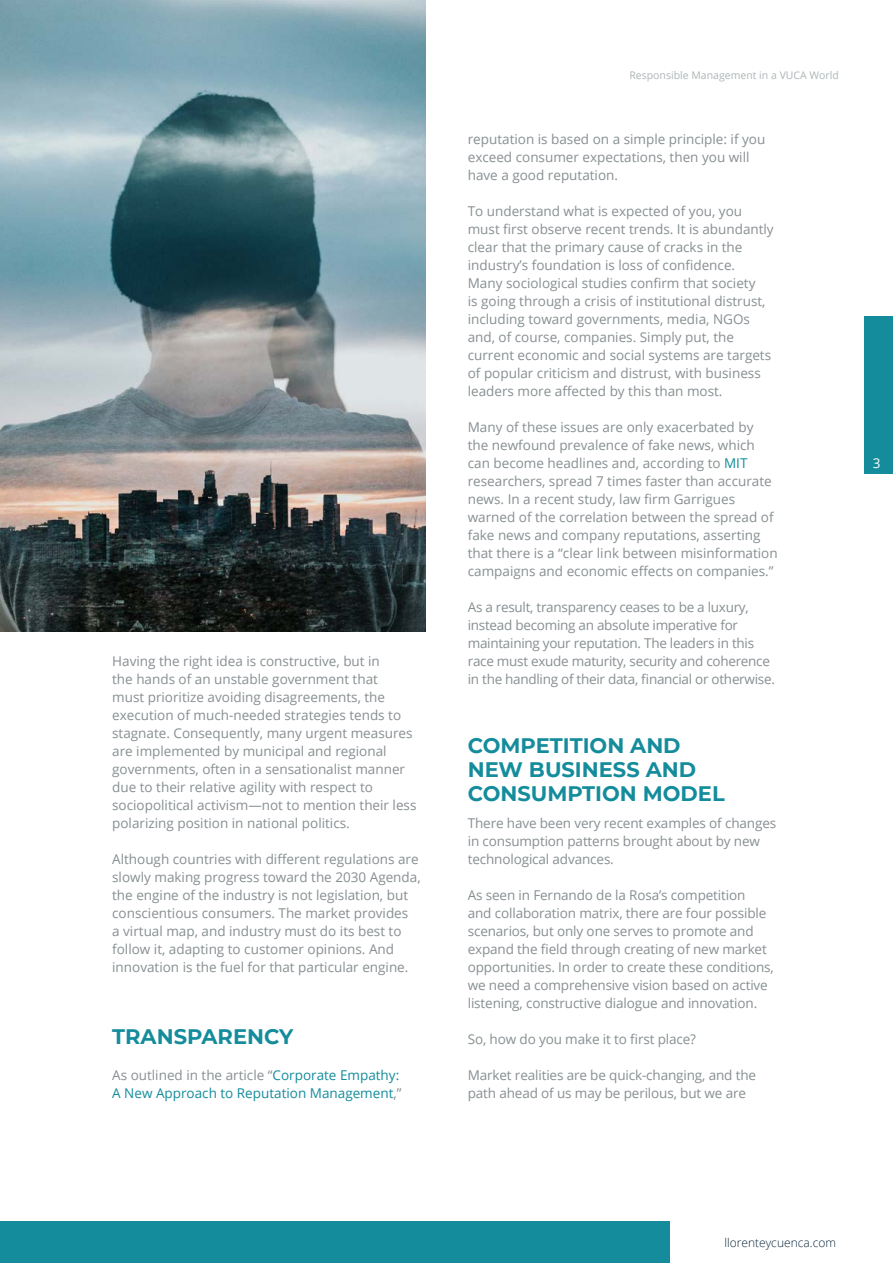
<style>
.page{position:relative;width:893px;height:1263px;background:#fff}
.page>*{position:absolute;margin:0;border:0;box-sizing:border-box;transform-origin:0 0}
.t1{font:700 21px/24px "Montserrat";color:#148c9c}
.t2{font:13.5px/18px "Open Sans";color:#878f92}
.t3{font:13.5px/18px "Open Sans";letter-spacing:-.02em;color:#878f92}
.t4{font:13.5px/18px "Open Sans";color:#148c9c}
.t5{font:13.5px "Open Sans";color:#fff}
.t6{font:300 12px "Open Sans";color:#0a263b}
.t7{font:10.5px "Open Sans";color:#adb5b6}
.s1{color:#878f92}
.s2{color:#148c9c}
</style>
<div class="page">
<div style="left:864px;top:316px;width:29px;height:158px;background:#148c9c"></div>
<div style="left:0;top:1221px;width:669px;height:42px;background:#148c9c"></div>
<img style="left:0;top:0;width:425px;height:631px">
<p class="t2" style="left:112px;top:652px;width:306px">Having the right idea is constructive, but in<br>the hands of an unstable government that<br>must prioritize avoiding disagreements, the execution of much-needed strategies tends to stagnate. Consequently, many urgent measures are implemented by municipal and regional governments, often in a sensationalist manner due to their relative agility with respect to sociopolitical activism—not to mention their less polarizing position in national politics.</p>
<p class="t2" style="left:112px;top:850px;width:310px">Although countries with different regulations are slowly making progress toward the 2030 Agenda, the engine of the industry is not legislation, but conscientious consumers. The market provides<br>a virtual map, and industry must do its best to follow it, adapting to customer opinions. And innovation is the fuel for that particular engine.</p>
<h1 class="t1" style="left:112px;top:1023px;width:183px">TRANSPARENCY</h1>
<p class="t4" style="left:112px;top:1066px;width:291px"><span class="s1">As outlined in the article “</span>Corporate Empathy:<br>A New Approach to Reputation Management<span class="s1">,”</span></p>
<p class="t7" style="left:629px;top:68px;width:211px">Responsible Management in a VUCA World</p>
<p class="t2" style="left:468px;top:130px;width:299px">reputation is based on a simple principle: if you exceed consumer expectations, then you will have a good reputation.</p>
<p class="t2" style="left:468px;top:202px;width:307px">To understand what is expected of you, you must first observe recent trends. It is abundantly clear that the primary cause of cracks in the industry’s foundation is loss of confidence.<br>Many sociological studies confirm that society<br>is going through a crisis of institutional distrust, including toward governments, media, NGOs and, of course, companies. Simply put, the current economic and social systems are targets of popular criticism and distrust, with business leaders more affected by this than most.</p>
<p class="t2" style="left:468px;top:418px;width:311px">Many of these issues are only exacerbated by<br>the newfound prevalence of fake news, which can become headlines and, according to <span class="s2">MIT </span>researchers, spread 7 times faster than accurate news. In a recent study, law firm Garrigues warned of the correlation between the spread of fake news and company reputations, asserting that there is a “clear link between misinformation campaigns and economic effects on companies.”</p>
<p class="t3" style="left:468px;top:598px;width:309px">As a result, transparency ceases to be a luxury, instead becoming an absolute imperative for maintaining your reputation. The leaders in this race must exude maturity, security and coherence in the handling of their data, financial or otherwise.</p>
<h1 class="t1" style="left:468px;top:732px;width:258px">COMPETITION AND<br>NEW BUSINESS AND<br>CONSUMPTION MODEL</h1>
<p class="t2" style="left:468px;top:814px;width:310px">There have been very recent examples of changes in consumption patterns brought about by new technological advances.</p>
<p class="t2" style="left:468px;top:886px;width:308px">As seen in Fernando de la Rosa’s competition<br>and collaboration matrix, there are four possible scenarios, but only one serves to promote and expand the field through creating of new market opportunities. In order to create these conditions, we need a comprehensive vision based on active listening, constructive dialogue and innovation.</p>
<p class="t2" style="left:468px;top:1030px;width:230px">So, how do you make it to first place?</p>
<p class="t2" style="left:468px;top:1066px;width:290px">Market realities are be quick-changing, and the path ahead of us may be perilous, but we are</p>
<p class="t5" style="left:873px;top:454px;width:9px">3</p>
<p class="t6" style="left:724px;top:1234px;width:113px">llorenteycuenca.com</p>
</div>
